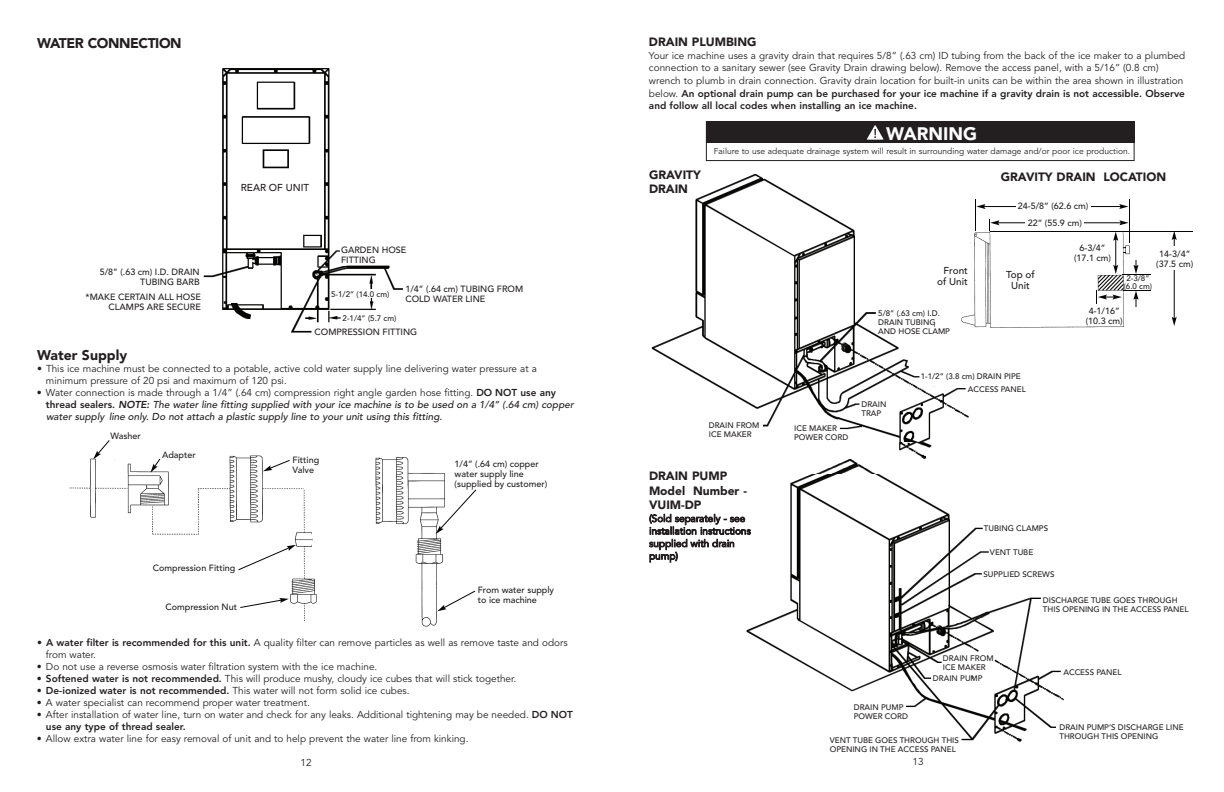
<style>
.page{position:relative;width:1224px;height:792px;background:#fff}
.page>*{position:absolute;margin:0;border:0;box-sizing:border-box;transform-origin:0 0}
.t1{font:900 18px "Avenir";color:#fff}
.t2{font:900 14px "Avenir";letter-spacing:-.03em;color:#231f20}
.t3{font:900 14px "Avenir";color:#231f20}
.t4{font:900 12px/14.4px "Avenir";color:#231f20}
.t5{font:10px/12.5px "Avenir";color:#231f20}
.t6{font:italic 500 10px/12px "Avenir";color:#231f20}
.t7{font:500 10px/11px "Avenir";color:#231f20;text-align:right}
.t8{font:500 9px/10px "Avenir";color:#231f20}
.t9{font:8.5px "Avenir";color:#231f20}
.t10{font:500 8px/9px "Avenir";color:#231f20}
.s1{font-weight:400;font-style:normal}
.s2{font-weight:800;font-style:normal}
.s3{font-weight:800}
</style>
<div class="page">
<img style="left:651px;top:174px;width:383px;height:268px">
<img style="left:746px;top:474px;width:368px;height:268px">
<img style="left:816px;top:442px;width:116px;height:32px">
<div style="left:817px;top:734px;width:141px;height:17px;background:#fff"></div>
<div style="left:1056px;top:721px;width:112px;height:18px;background:#fff"></div>
<img style="left:948px;top:232px;width:176px;height:95px">
<hr style="left:1123px;top:231px;width:69px;height:1px;background:#050504">
<svg style="left:1096px;top:290px;width:55px;height:17px"></svg>
<hr style="left:975px;top:200px;width:1px;height:31px;background:#050504">
<hr style="left:1129px;top:200px;width:1px;height:43px;background:#050504">
<svg style="left:976px;top:204px;width:152px;height:5px"></svg>
<div style="left:1025px;top:217px;width:59px;height:12px;background:#fff"></div>
<div style="left:1016px;top:201px;width:75px;height:12px;background:#fff"></div>
<svg style="left:1172px;top:232px;width:5px;height:94px"></svg>
<div style="left:1155px;top:247px;width:40px;height:23px;background:#fff"></div>
<svg style="left:989px;top:219px;width:162px;height:56px"></svg>
<div style="left:713px;top:421px;width:47px;height:15px;background:#fff"></div>
<div style="left:790px;top:424px;width:48px;height:15px;background:#fff"></div>
<div style="left:860px;top:400px;width:40px;height:9px;background:#fff"></div>
<div style="left:966px;top:385px;width:51px;height:9px;background:#fff"></div>
<svg style="left:920px;top:373px;width:66px;height:14px"></svg>
<div style="left:876px;top:309px;width:58px;height:22px;background:#fff"></div>
<div style="left:984px;top:525px;width:54px;height:8px;background:#fff"></div>
<div style="left:990px;top:549px;width:45px;height:8px;background:#fff"></div>
<div style="left:983px;top:571px;width:67px;height:8px;background:#fff"></div>
<div style="left:1042px;top:595px;width:125px;height:15px;background:#fff"></div>
<div style="left:1062px;top:667px;width:51px;height:10px;background:#fff"></div>
<div style="left:932px;top:674px;width:39px;height:10px;background:#fff"></div>
<div style="left:855px;top:702px;width:50px;height:15px;background:#fff"></div>
<div style="left:942px;top:659px;width:45px;height:13px;background:#fff"></div>
<div style="left:648px;top:470px;width:109px;height:95px;background:#fff"></div>
<div style="left:1000px;top:171px;width:171px;height:16px;background:#fff"></div>
<div style="left:706px;top:121px;width:428px;height:40px;border:1px solid #231f20"></div>
<div style="left:706px;top:121px;width:428px;height:22px;background:#231f20"></div>
<svg style="left:867px;top:125px;width:16px;height:15px"></svg>
<img style="left:203px;top:68px;width:200px;height:265px">
<div style="left:250px;top:179px;width:48px;height:8px;background:#fff"></div>
<div style="left:340px;top:248px;width:51px;height:13px;background:#fff"></div>
<div style="left:313px;top:328px;width:78px;height:8px;background:#fff"></div>
<div style="left:341px;top:314px;width:45px;height:9px;background:#fff"></div>
<div style="left:337px;top:289px;width:49px;height:9px;background:#fff"></div>
<img style="left:70px;top:455px;width:380px;height:172px">
<svg style="left:93px;top:440px;width:17px;height:19px"></svg>
<svg style="left:150px;top:459px;width:10px;height:14px"></svg>
<svg style="left:263px;top:460px;width:27px;height:11px"></svg>
<svg style="left:238px;top:545px;width:58px;height:25px"></svg>
<svg style="left:240px;top:598px;width:49px;height:10px"></svg>
<svg style="left:436px;top:490px;width:40px;height:44px"></svg>
<svg style="left:437px;top:591px;width:38px;height:20px"></svg>
<h2 class="t2" style="left:37px;top:37px;width:146px">WATER CONNECTION</h2>
<p class="t8" style="left:100px;top:268px;width:102px;text-align:right">5/8” (.63 cm) I.D. DRAIN<br>TUBING BARB</p>
<p class="t8" style="left:86px;top:293px;width:117px;text-align:right">*MAKE CERTAIN ALL HOSE<br>CLAMPS ARE SECURE</p>
<p class="t7" style="left:241px;top:183px;width:70px">REAR OF UNIT</p>
<p class="t8" style="left:341px;top:246px;width:67px">GARDEN HOSE<br>FITTING</p>
<p class="t10" style="left:331px;top:290px;width:60px">5-1/2” (14.0 cm)</p>
<p class="t8" style="left:405px;top:285px;width:119px">1/4” (.64 cm) TUBING FROM<br>COLD WATER LINE</p>
<p class="t10" style="left:343px;top:314px;width:55px">2-1/4” (5.7 cm)</p>
<p class="t8" style="left:315px;top:327px;width:104px">COMPRESSION FITTING</p>
<h2 class="t3" style="left:37px;top:349px;width:92px">Water Supply</h2>
<p class="t5" style="left:46px;top:363px;width:492px;line-height:12px;text-indent:-9px">• This ice machine must be connected to a potable, active cold water supply line delivering water pressure at a minimum pressure of 20 psi and maximum of 120 psi.</p>
<p class="t6" style="left:46px;top:387px;width:529px;text-indent:-9px"><span class="s1">• Water connection is made through a 1/4” (.64 cm) compression right angle garden hose fitting.</span> <span class="s2">DO NOT use any thread sealers.</span> <span class="s3">NOTE:</span> The water line fitting supplied with your ice machine is to be used on a 1/4” (.64 cm) copper water supply line only. Do not attach a plastic supply line to your unit using this fitting.</p>
<p class="t8" style="left:110px;top:432px;width:32px">Washer</p>
<p class="t8" style="left:162px;top:450px;width:35px">Adapter</p>
<p class="t8" style="left:153px;top:564px;width:84px">Compression Fitting</p>
<p class="t8" style="left:166px;top:603px;width:73px">Compression Nut</p>
<p class="t8" style="left:293px;top:456px;width:28px">Fitting<br>Valve</p>
<p class="t8" style="left:455px;top:460px;width:94px">1/4” (.64 cm) copper water supply line (supplied by customer)</p>
<p class="t8" style="left:478px;top:586px;width:78px">From water supply to ice machine</p>
<p class="t5" style="left:46px;top:637px;width:523px;line-height:12px;text-indent:-9px">• <span class="s3">A water filter is recommended for this unit.</span> A quality filter can remove particles as well as remove taste and odors from water.</p>
<p class="t5" style="left:37px;top:661px;width:342px">• Do not use a reverse osmosis water filtration system with the ice machine.</p>
<p class="t5" style="left:37px;top:673px;width:481px">• <span class="s3">Softened water is not recommended.</span> This will produce mushy, cloudy ice cubes that will stick together.</p>
<p class="t5" style="left:37px;top:685px;width:374px">• <span class="s3">De-ionized water is not recommended.</span> This water will not form solid ice cubes.</p>
<p class="t5" style="left:37px;top:697px;width:274px">• A water specialist can recommend proper water treatment.</p>
<p class="t5" style="left:46px;top:709px;width:528px;line-height:12px;text-indent:-9px">• After installation of water line, turn on water and check for any leaks. Additional tightening may be needed. <span class="s3">DO NOT use any type of thread sealer.</span></p>
<p class="t5" style="left:37px;top:733px;width:433px">• Allow extra water line for easy removal of unit and to help prevent the water line from kinking.</p>
<p class="t5" style="left:300px;top:757px;width:13px">12</p>
<p class="t4" style="left:649px;top:36px;width:109px">DRAIN PLUMBING</p>
<p class="t5" style="left:649px;top:50px;width:538px">Your ice machine uses a gravity drain that requires 5/8” (.63 cm) ID tubing from the back of the ice maker to a plumbed connection to a sanitary sewer (see Gravity Drain drawing below). Remove the access panel, with a 5/16” (0.8 cm) wrench to plumb in drain connection. Gravity drain location for built-in units can be within the area shown in illustration below. <span class="s3">An optional drain pump can be purchased for your ice machine if a gravity drain is not accessible. Observe and follow all local codes when installing an ice machine.</span></p>
<p class="t4" style="left:649px;top:169px;width:53px">GRAVITY<br>DRAIN</p>
<h1 class="t1" style="left:886px;top:126px;width:93px">WARNING</h1>
<p class="t9" style="left:714px;top:148px;width:418px">Failure to use adequate drainage system will result in surrounding water damage and/or poor ice production.</p>
<p class="t4" style="left:1001px;top:171px;width:167px">GRAVITY DRAIN LOCATION</p>
<p class="t8" style="left:1018px;top:198px;width:72px;line-height:17.1px;text-align:center">24-5/8” (62.6 cm)<br>22” (55.9 cm)</p>
<p class="t7" style="left:937px;top:266px;width:32px">Front of Unit</p>
<p class="t7" style="left:1006px;top:269px;width:30px;text-align:center">Top of<br>Unit</p>
<p class="t8" style="left:1074px;top:244px;width:39px;text-align:center">6-3/4” (17.1 cm)</p>
<p class="t8" style="left:1156px;top:250px;width:39px;text-align:center">14-3/4” (37.5 cm)</p>
<p class="t10" style="left:1124px;top:275px;width:30px;line-height:8px;text-align:center">2-3/8” (6.0 cm)</p>
<p class="t10" style="left:878px;top:309px;width:73px">5/8” (.63 cm) I.D.<br>DRAIN TUBING<br>AND HOSE CLAMP</p>
<p class="t8" style="left:1086px;top:306px;width:39px;text-align:center">4-1/16” (10.3 cm)</p>
<p class="t10" style="left:709px;top:421px;width:52px">DRAIN FROM<br>ICE MAKER</p>
<p class="t10" style="left:794px;top:425px;width:56px">ICE MAKER<br>POWER CORD</p>
<p class="t10" style="left:861px;top:400px;width:27px">DRAIN<br>TRAP</p>
<p class="t10" style="left:921px;top:373px;width:101px">1-1/2” (3.8 cm) DRAIN PIPE</p>
<p class="t10" style="left:968px;top:386px;width:60px">ACCESS PANEL</p>
<p class="t4" style="left:649px;top:470px;width:99px">DRAIN PUMP<br>Model Number -<br>VUIM-DP</p>
<p class="t5" style="left:649px;top:513px;width:103px">(Sold separately - see installation instructions supplied with drain pump)</p>
<p class="t10" style="left:984px;top:524px;width:66px">TUBING CLAMPS</p>
<p class="t10" style="left:990px;top:548px;width:45px">VENT TUBE</p>
<p class="t10" style="left:983px;top:570px;width:72px">SUPPLIED SCREWS</p>
<p class="t10" style="left:1043px;top:596px;width:147px">DISCHARGE TUBE GOES THROUGH<br>THIS OPENING IN THE ACCESS PANEL</p>
<p class="t10" style="left:943px;top:654px;width:52px">DRAIN FROM<br>ICE MAKER</p>
<p class="t10" style="left:854px;top:703px;width:56px">DRAIN PUMP<br>POWER CORD</p>
<p class="t10" style="left:933px;top:674px;width:51px">DRAIN PUMP</p>
<p class="t10" style="left:830px;top:737px;width:131px">VENT TUBE GOES THROUGH THIS<br>OPENING IN THE ACCESS PANEL</p>
<p class="t5" style="left:912px;top:756px;width:13px">13</p>
<p class="t10" style="left:1063px;top:668px;width:60px">ACCESS PANEL</p>
<p class="t10" style="left:1059px;top:723px;width:126px">DRAIN PUMP’S DISCHARGE LINE<br>THROUGH THIS OPENING</p>
</div>
